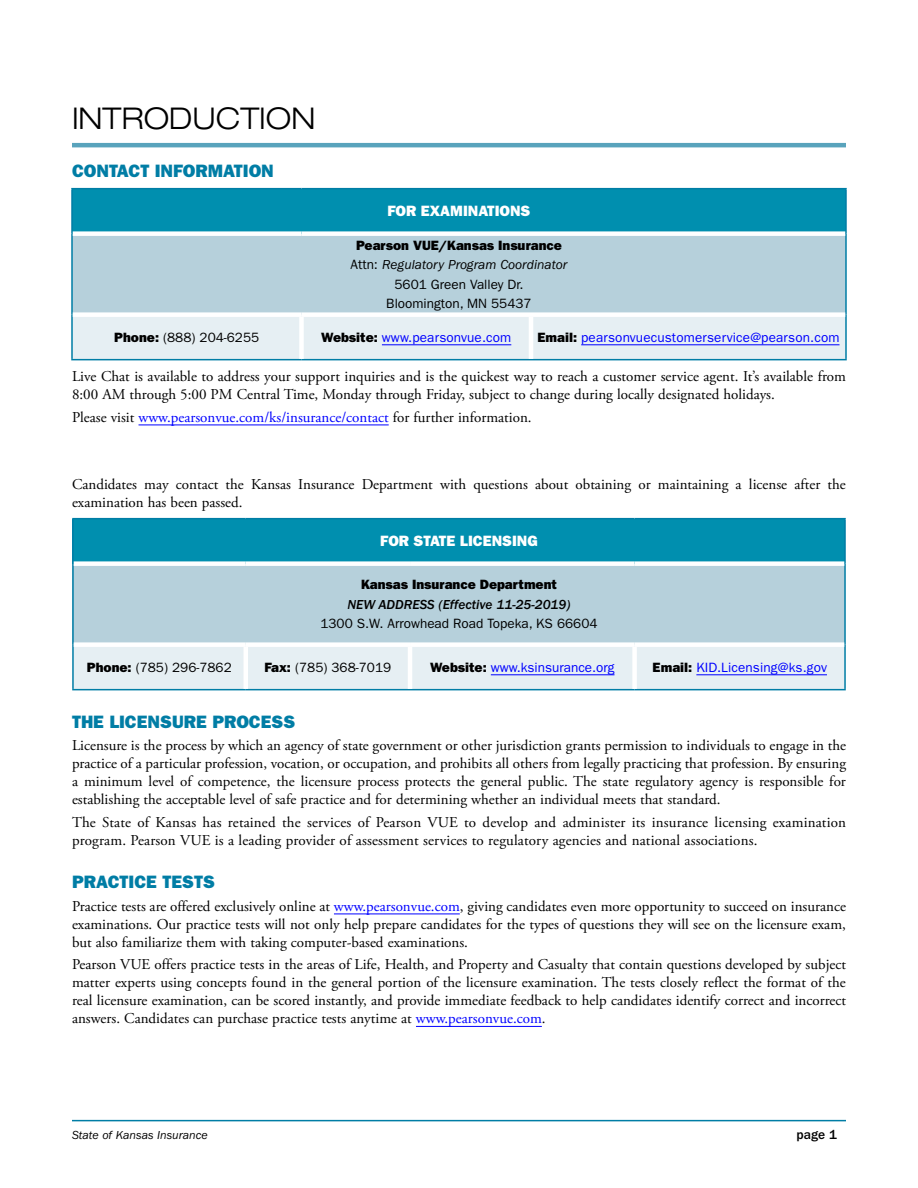
<style>
.page{position:relative;width:918px;height:1188px;background:#fff}
.page>*{position:absolute;margin:0;border:0;box-sizing:border-box;transform-origin:0 0}
.MAIN_HEAD{font:300 expanded 30px "Helvetica Neue LT Std";color:#000}
.A_Head{font:18px "ITC Franklin Gothic Std Hvy";color:#007da5}
.Text{font:15px/18px "Adobe Garamond Pro";color:#000}
.Text-2{font:15px "Adobe Garamond Pro";color:#00f}
.Contact_Table_Head{font:15px "ITC Franklin Gothic Std Hvy";color:#fff}
.Contact_information{font:13.5px "ITC Franklin Gothic Std";color:#000}
.Contact_information-2{font:13.5px "ITC Franklin Gothic Std";letter-spacing:.01em;color:#00f}
.Contact_Subhead{font:13.5px "ITC Franklin Gothic Std Hvy";color:#000}
.Contact_information-3{font:italic 13.5px "ITC Franklin Gothic Std";color:#000}
.Contact_information-4{font:13.5px "ITC Franklin Gothic Std Med It";color:#000}
.t1{font:500 13.5px "ITC Franklin Gothic Std";color:#000}
.t2{font:italic 12px "ITC Franklin Gothic Std";color:#000}
.s1{font-style:normal}
.s2{font-family:"ITC Franklin Gothic Std Hvy"}
.s3{font-family:"ITC Franklin Gothic Std Hvy";color:#000}
.s4{color:#000}
.s5{color:#00f}
</style>
<div class="page">
<hr style="left:72px;top:1120px;width:774px;height:1px;background:#007da5">
<hr style="left:72px;top:143px;width:774px;height:4px;background:#59a3bc">
<hr style="left:139px;top:425px;width:250px;height:1px;background:#00f">
<hr style="left:334px;top:914px;width:126px;height:1px;background:#00f">
<hr style="left:416px;top:1026px;width:126px;height:1px;background:#00f">
<div style="left:72px;top:189px;width:774px;height:45px;background:#008faf"></div>
<div style="left:72px;top:234px;width:774px;height:81px;background:#b6d0db"></div>
<div style="left:73px;top:317px;width:772px;height:42px;background:#e6eff3"></div>
<hr style="left:71px;top:188px;width:231px;height:1px;background:#007da5">
<hr style="left:71px;top:189px;width:2px;height:45px;background:#007da5">
<hr style="left:302px;top:188px;width:229px;height:1px;background:#007da5">
<hr style="left:531px;top:188px;width:316px;height:1px;background:#007da5">
<hr style="left:845px;top:189px;width:2px;height:45px;background:#007da5">
<hr style="left:71px;top:234px;width:2px;height:81px;background:#007da5">
<hr style="left:845px;top:234px;width:2px;height:81px;background:#007da5">
<hr style="left:71px;top:315px;width:2px;height:44px;background:#007da5">
<hr style="left:845px;top:315px;width:2px;height:44px;background:#007da5">
<hr style="left:71px;top:359px;width:231px;height:1px;background:#007da5">
<hr style="left:302px;top:359px;width:229px;height:1px;background:#007da5">
<hr style="left:531px;top:359px;width:316px;height:1px;background:#007da5">
<div style="left:73px;top:231px;width:229px;height:5px;background:#fff"></div>
<div style="left:302px;top:231px;width:229px;height:5px;background:#fff"></div>
<div style="left:531px;top:231px;width:314px;height:5px;background:#fff"></div>
<div style="left:73px;top:312px;width:229px;height:5px;background:#fff"></div>
<div style="left:302px;top:312px;width:229px;height:5px;background:#fff"></div>
<div style="left:299px;top:317px;width:5px;height:42px;background:#fff"></div>
<div style="left:531px;top:312px;width:314px;height:5px;background:#fff"></div>
<hr style="left:529px;top:317px;width:4px;height:42px;background:#fff">
<hr style="left:382px;top:344px;width:129px;height:1px;background:#00f">
<hr style="left:581px;top:344px;width:259px;height:1px;background:#00f">
<div style="left:73px;top:519px;width:772px;height:45px;background:#008faf"></div>
<div style="left:73px;top:564px;width:772px;height:81px;background:#b6d0db"></div>
<div style="left:74px;top:647px;width:770px;height:42px;background:#e6eff3"></div>
<hr style="left:72px;top:518px;width:174px;height:1px;background:#007da5">
<hr style="left:72px;top:519px;width:2px;height:45px;background:#007da5">
<hr style="left:246px;top:518px;width:164px;height:1px;background:#007da5">
<hr style="left:410px;top:518px;width:225px;height:1px;background:#007da5">
<hr style="left:635px;top:518px;width:211px;height:1px;background:#007da5">
<hr style="left:844px;top:519px;width:2px;height:45px;background:#007da5">
<hr style="left:72px;top:564px;width:2px;height:81px;background:#007da5">
<hr style="left:844px;top:564px;width:2px;height:81px;background:#007da5">
<hr style="left:72px;top:645px;width:2px;height:44px;background:#007da5">
<hr style="left:844px;top:645px;width:2px;height:44px;background:#007da5">
<hr style="left:72px;top:689px;width:174px;height:1px;background:#007da5">
<hr style="left:246px;top:689px;width:164px;height:1px;background:#007da5">
<hr style="left:410px;top:689px;width:225px;height:1px;background:#007da5">
<hr style="left:635px;top:689px;width:211px;height:1px;background:#007da5">
<div style="left:74px;top:561px;width:172px;height:5px;background:#fff"></div>
<div style="left:246px;top:561px;width:164px;height:5px;background:#fff"></div>
<div style="left:410px;top:561px;width:225px;height:5px;background:#fff"></div>
<div style="left:635px;top:561px;width:209px;height:5px;background:#fff"></div>
<div style="left:74px;top:642px;width:172px;height:5px;background:#fff"></div>
<div style="left:246px;top:642px;width:164px;height:5px;background:#fff"></div>
<hr style="left:244px;top:647px;width:4px;height:42px;background:#fff">
<div style="left:410px;top:642px;width:225px;height:5px;background:#fff"></div>
<hr style="left:408px;top:647px;width:4px;height:42px;background:#fff">
<div style="left:635px;top:642px;width:209px;height:5px;background:#fff"></div>
<div style="left:632px;top:647px;width:5px;height:42px;background:#fff"></div>
<hr style="left:491px;top:674px;width:124px;height:1px;background:#00f">
<hr style="left:696px;top:674px;width:131px;height:1px;background:#00f">
<p class="MAIN_HEAD" style="left:72px;top:101px;width:245px">INTRODUCTION</p>
<p class="A_Head" style="left:72px;top:161px;width:203px">CONTACT INFORMATION</p>
<p class="Contact_Table_Head" style="left:387px;top:202px;width:145px">FOR EXAMINATIONS</p>
<p class="Contact_Subhead" style="left:356px;top:237px;width:207px">Pearson VUE/Kansas Insurance</p>
<p class="Contact_information-3" style="left:350px;top:257px;width:219px"><span class="s1">Attn:</span> Regulatory Program Coordinator</p>
<p class="Contact_information" style="left:395px;top:276px;width:130px">5601 Green Valley Dr.</p>
<p class="Contact_information" style="left:386px;top:296px;width:147px">Bloomington, MN 55437</p>
<p class="Contact_information" style="left:114px;top:329px;width:146px"><span class="s2">Phone:</span> (888) 204-6255</p>
<p class="Contact_information-2" style="left:321px;top:329px;width:192px"><span class="s3">Website:</span> www.pearsonvue.com</p>
<p class="Contact_information-2" style="left:537px;top:329px;width:304px"><span class="s3">Email:</span> pearsonvuecustomerservice@pearson.com</p>
<p class="Text" style="left:72px;top:368px;width:776px">Live Chat is available to address your support inquiries and is the quickest way to reach a customer service agent. It’s available from<br>8:00 AM through 5:00 PM Central Time, Monday through Friday, subject to change during locally designated holidays.</p>
<p class="Text-2" style="left:72px;top:408px;width:461px"><span class="s4">Please visit</span> www.pearsonvue.com/ks/insurance/contact <span class="s4">for further information.</span></p>
<p class="Text" style="left:72px;top:476px;width:775px">Candidates may contact the Kansas Insurance Department with questions about obtaining or maintaining a license after the examination has been passed.</p>
<p class="Contact_Table_Head" style="left:380px;top:532px;width:159px">FOR STATE LICENSING</p>
<p class="Contact_Subhead" style="left:361px;top:577px;width:197px">Kansas Insurance Department</p>
<p class="Contact_information-4" style="left:347px;top:597px;width:225px">NEW ADDRESS (Effective 11-25-2019)</p>
<p class="Contact_information" style="left:320px;top:616px;width:279px">1300 S.W. Arrowhead Road Topeka, KS 66604</p>
<p class="Contact_information" style="left:87px;top:659px;width:146px"><span class="s2">Phone:</span> (785) 296-7862</p>
<p class="Contact_information" style="left:265px;top:659px;width:128px"><span class="s2">Fax:</span> (785) 368-7019</p>
<p class="Contact_information-2" style="left:430px;top:659px;width:186px"><span class="s3">Website:</span> www.ksinsurance.org</p>
<p class="Contact_information-2" style="left:653px;top:659px;width:176px"><span class="s3">Email:</span> KID.Licensing@ks.gov</p>
<p class="A_Head" style="left:72px;top:711px;width:225px">THE LICENSURE PROCESS</p>
<p class="Text" style="left:72px;top:737px;width:776px;text-align:justify">Licensure is the process by which an agency of state government or other jurisdiction grants permission to individuals to engage in the practice of a particular profession, vocation, or occupation, and prohibits all others from legally practicing that profession. By ensuring a minimum level of competence, the licensure process protects the general public. The state regulatory agency is responsible for establishing the acceptable level of safe practice and for determining whether an individual meets that standard.</p>
<p class="Text" style="left:72px;top:814px;width:776px">The State of Kansas has retained the services of Pearson VUE to develop and administer its insurance licensing examination program. Pearson VUE is a leading provider of assessment services to regulatory agencies and national associations.</p>
<p class="A_Head" style="left:72px;top:872px;width:145px">PRACTICE TESTS</p>
<p class="Text" style="left:72px;top:898px;width:775px;text-align:justify">Practice tests are offered exclusively online at <span class="s5">www.pearsonvue.com</span>, giving candidates even more opportunity to succeed on insurance examinations. Our practice tests will not only help prepare candidates for the types of questions they will see on the licensure exam, but also familiarize them with taking computer-based examinations.</p>
<p class="Text" style="left:72px;top:956px;width:776px;text-align:justify">Pearson VUE offers practice tests in the areas of Life, Health, and Property and Casualty that contain questions developed by subject matter experts using concepts found in the general portion of the licensure examination. The tests closely reflect the format of the real licensure examination, can be scored instantly, and provide immediate feedback to help candidates identify correct and incorrect answers. Candidates can purchase practice tests anytime at <span class="s5">www.pearsonvue.com</span>.</p>
<p class="t2" style="left:72px;top:1129px;width:137px">State of Kansas Insurance</p>
<p class="t1" style="left:797px;top:1127px;width:42px">page 1</p>
</div>
